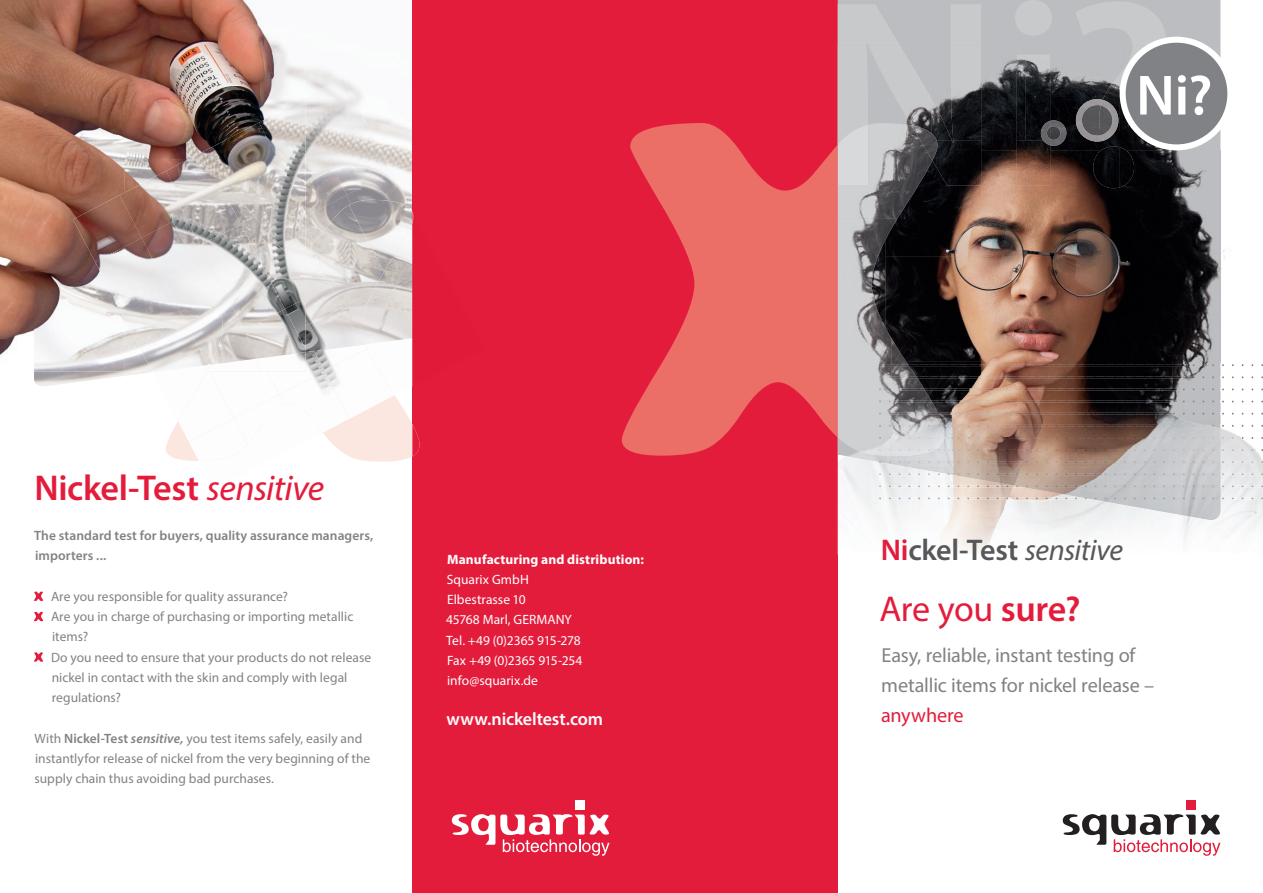
<style>
.page{position:relative;width:1263px;height:893px;background:#fff}
.page>*{position:absolute;margin:0;border:0;box-sizing:border-box;transform-origin:0 0}
.t1{font:600 36px "Myriad Pro";letter-spacing:-.01em;color:#e41c3c}
.t2{font:36px "Myriad Pro";letter-spacing:-.015em;color:#e41c3c}
.t3{font:600 30px "Myriad Pro";letter-spacing:-.01em;color:#57585a}
.t4{font:20.25px/30.3px "Myriad Pro";letter-spacing:-.01em;color:#808285}
.t5{font:20.25px "Myriad Pro";letter-spacing:-.005em;color:#e41c3c}
.t6{font:600 18px "Myriad Pro";letter-spacing:-.005em;color:#fff}
.t7{font:13.5px/20.2px "Myriad Pro";color:#808285}
.t8{font:13.5px/20.2px "Myriad Pro";color:#fff}
.t9{font:600 13.5px/20.2px "Myriad Pro";letter-spacing:.005em;color:#808285}
.t10{font:700 13.5px "Myriad Pro";letter-spacing:.01em;color:#fff}
.s1{font-weight:400;font-style:italic}
.s2{font-weight:600}
.s3{font-weight:600;font-style:italic}
.s4{color:#e41c3b}
</style>
<div class="page">
<img style="left:391px;top:145px;width:21px;height:27px">
<div style="left:412px;top:0;width:426px;height:893px;background:#e41c3c"></div>
<svg style="left:838px;top:0;width:328px;height:45px;background:#c1c2c5"></svg>
<div style="left:1186px;top:800px;width:10px;height:10px;background:#e41c3c"></div>
<svg style="left:1063px;top:814px;width:157px;height:42px"></svg>
<div style="left:575px;top:800px;width:10px;height:10px;background:#fff"></div>
<svg style="left:452px;top:814px;width:157px;height:42px"></svg>
<img style="left:306px;top:79px;width:61px;height:70px">
<img style="left:306px;top:149px;width:16px;height:46px">
<img style="left:322px;top:125px;width:69px;height:70px">
<img style="left:306px;top:242px;width:4px;height:4px">
<img style="left:306px;top:195px;width:41px;height:47px">
<img style="left:347px;top:172px;width:65px;height:33px">
<img style="left:384px;top:272px;width:1px;height:16px">
<img style="left:385px;top:272px;width:27px;height:16px">
<img style="left:373px;top:288px;width:39px;height:55px">
<img style="left:395px;top:279px;width:17px;height:43px">
<img style="left:412px;top:223px;width:1px;height:35px">
<img style="left:412px;top:258px;width:1px;height:64px">
<img style="left:412px;top:322px;width:1px;height:64px">
<img style="left:1220px;top:150px;width:43px;height:303px">
<img style="left:944px;top:497px;width:106px;height:54px">
<img style="left:1050px;top:497px;width:107px;height:40px">
<img style="left:1215px;top:453px;width:48px;height:80px">
<img style="left:1157px;top:513px;width:48px;height:30px">
<img style="left:1025px;top:45px;width:195px;height:106px">
<img style="left:885px;top:151px;width:287px;height:316px">
<img style="left:1172px;top:151px;width:48px;height:369px">
<img style="left:838px;top:456px;width:48px;height:6px">
<img style="left:910px;top:467px;width:167px;height:30px">
<img style="left:1077px;top:467px;width:96px;height:46px">
<img style="left:838px;top:45px;width:187px;height:96px">
<img style="left:1025px;top:55px;width:94px;height:86px">
<img style="left:1119px;top:45px;width:47px;height:143px">
<img style="left:932px;top:141px;width:187px;height:47px">
<img style="left:1220px;top:364px;width:43px;height:2px">
<img style="left:945px;top:364px;width:275px;height:2px">
<img style="left:1220px;top:376px;width:43px;height:2px">
<img style="left:945px;top:376px;width:275px;height:2px">
<img style="left:1220px;top:388px;width:43px;height:2px">
<img style="left:945px;top:388px;width:275px;height:2px">
<img style="left:1220px;top:401px;width:43px;height:1px">
<img style="left:945px;top:401px;width:275px;height:1px">
<img style="left:1220px;top:413px;width:43px;height:2px">
<img style="left:945px;top:413px;width:275px;height:2px">
<img style="left:1220px;top:425px;width:43px;height:2px">
<img style="left:945px;top:425px;width:275px;height:2px">
<img style="left:1220px;top:437px;width:43px;height:2px">
<img style="left:945px;top:437px;width:275px;height:2px">
<img style="left:1220px;top:449px;width:43px;height:2px">
<img style="left:945px;top:449px;width:275px;height:2px">
<img style="left:1220px;top:461px;width:43px;height:2px">
<img style="left:879px;top:461px;width:341px;height:2px">
<img style="left:879px;top:473px;width:384px;height:2px">
<img style="left:945px;top:473px;width:275px;height:2px">
<img style="left:879px;top:485px;width:384px;height:2px">
<img style="left:1014px;top:485px;width:206px;height:2px">
<img style="left:879px;top:498px;width:384px;height:1px">
<img style="left:1083px;top:498px;width:137px;height:1px">
<img style="left:0;top:0;width:34px;height:356px">
<img style="left:34px;top:0;width:272px;height:159px">
<img style="left:34px;top:159px;width:90px;height:213px">
<img style="left:124px;top:159px;width:42px;height:12px">
<img style="left:124px;top:347px;width:16px;height:25px">
<img style="left:73px;top:195px;width:46px;height:67px">
<img style="left:119px;top:171px;width:61px;height:67px">
<img style="left:166px;top:147px;width:48px;height:58px">
<img style="left:213px;top:123px;width:46px;height:66px">
<img style="left:259px;top:98px;width:47px;height:67px">
<img style="left:95px;top:238px;width:47px;height:67px">
<img style="left:142px;top:221px;width:47px;height:59px">
<img style="left:214px;top:189px;width:21px;height:11px">
<img style="left:235px;top:165px;width:46px;height:52px">
<img style="left:281px;top:152px;width:25px;height:56px">
<img style="left:117px;top:280px;width:47px;height:67px">
<img style="left:164px;top:263px;width:49px;height:60px">
<img style="left:263px;top:208px;width:43px;height:41px">
<svg style="left:303px;top:207px;width:3px;height:5px"></svg>
<img style="left:140px;top:323px;width:66px;height:49px">
<img style="left:186px;top:306px;width:27px;height:59px">
<svg style="left:34px;top:592px;width:9px;height:9px"></svg>
<svg style="left:34px;top:612px;width:9px;height:9px"></svg>
<svg style="left:34px;top:652px;width:9px;height:10px"></svg>
<img style="left:1076px;top:99px;width:40px;height:43px">
<img style="left:1101px;top:100px;width:17px;height:30px">
<img style="left:1041px;top:120px;width:25px;height:26px">
<svg style="left:166px;top:396px;width:254px;height:66px"></svg>
<img style="left:178px;top:377px;width:32px;height:65px">
<img style="left:210px;top:373px;width:24px;height:45px">
<img style="left:267px;top:352px;width:47px;height:42px">
<img style="left:314px;top:346px;width:53px;height:25px">
<img style="left:189px;top:418px;width:58px;height:43px">
<img style="left:234px;top:395px;width:50px;height:49px">
<img style="left:279px;top:371px;width:70px;height:62px">
<img style="left:324px;top:349px;width:71px;height:70px">
<img style="left:306px;top:246px;width:4px;height:12px">
<img style="left:310px;top:205px;width:39px;height:63px">
<img style="left:349px;top:200px;width:63px;height:44px">
<img style="left:306px;top:268px;width:16px;height:39px">
<img style="left:322px;top:244px;width:62px;height:63px">
<img style="left:369px;top:221px;width:43px;height:51px">
<img style="left:306px;top:307px;width:56px;height:45px">
<img style="left:342px;top:291px;width:31px;height:54px">
<svg style="left:412px;top:212px;width:2px;height:11px"></svg>
<img style="left:207px;top:359px;width:48px;height:13px">
<img style="left:255px;top:358px;width:51px;height:14px">
<img style="left:172px;top:207px;width:17px;height:44px">
<img style="left:180px;top:200px;width:48px;height:46px">
<img style="left:228px;top:200px;width:27px;height:24px">
<img style="left:189px;top:245px;width:24px;height:48px">
<img style="left:200px;top:224px;width:41px;height:64px">
<img style="left:241px;top:217px;width:49px;height:50px">
<img style="left:213px;top:288px;width:9px;height:42px">
<img style="left:222px;top:267px;width:41px;height:63px">
<img style="left:263px;top:249px;width:43px;height:60px">
<img style="left:210px;top:330px;width:49px;height:35px">
<img style="left:244px;top:309px;width:62px;height:49px">
<img style="left:285px;top:298px;width:21px;height:51px">
<svg style="left:1120px;top:37px;width:108px;height:113px"></svg>
<svg style="left:622px;top:123px;width:216px;height:333px;fill:#eb6f66"></svg>
<img style="left:838px;top:123px;width:94px;height:95px">
<img style="left:838px;top:218px;width:60px;height:48px">
<img style="left:838px;top:266px;width:53px;height:190px">
<img style="left:891px;top:338px;width:54px;height:118px">
<img style="left:838px;top:125px;width:99px;height:60px">
<img style="left:879px;top:364px;width:30px;height:2px">
<img style="left:879px;top:376px;width:38px;height:2px">
<img style="left:879px;top:388px;width:46px;height:2px">
<img style="left:879px;top:401px;width:53px;height:1px">
<img style="left:879px;top:413px;width:60px;height:2px">
<img style="left:879px;top:425px;width:65px;height:2px">
<img style="left:879px;top:437px;width:66px;height:2px">
<img style="left:879px;top:449px;width:58px;height:2px">
<h1 class="t1" style="left:34px;top:465px;width:291px">Nickel-Test <span class="s1">sensitive</span></h1>
<p class="t9" style="left:34px;top:525px;width:341px">The standard test for buyers, quality assurance managers, importers ...</p>
<p class="t7" style="left:51px;top:586px;width:322px">Are you responsible for quality assurance?<br>Are you in charge of purchasing or importing metallic items?<br>Do you need to ensure that your products do not release nickel in contact with the skin and comply with legal regulations?</p>
<p class="t7" style="left:35px;top:728px;width:337px">With <span class="s2">Nickel-Test</span> <span class="s3">sensitive,</span> you test items safely, easily and instantlyfor release of nickel from the very beginning of the supply chain thus avoiding bad purchases.</p>
<p class="t10" style="left:447px;top:550px;width:198px">Manufacturing and distribution:</p>
<p class="t8" style="left:446px;top:569px;width:138px">Squarix GmbH<br>Elbestrasse 10<br>45768 Marl, GERMANY<br>Tel. +49 (0)2365 915-278<br>Fax +49 (0)2365 915-254 info@squarix.de</p>
<h3 class="t6" style="left:447px;top:708px;width:158px">www.nickeltest.com</h3>
<h2 class="t3" style="left:881px;top:531px;width:244px"><span class="s4">Ni</span>ckel-Test <span class="s1">sensitive</span></h2>
<h1 class="t2" style="left:879px;top:587px;width:203px">Are you <span class="s2">sure?</span></h1>
<h3 class="t4" style="left:881px;top:639px;width:275px">Easy, reliable, instant testing of metallic items for nickel release –</h3>
<h3 class="t5" style="left:881px;top:703px;width:84px">anywhere</h3>
</div>
